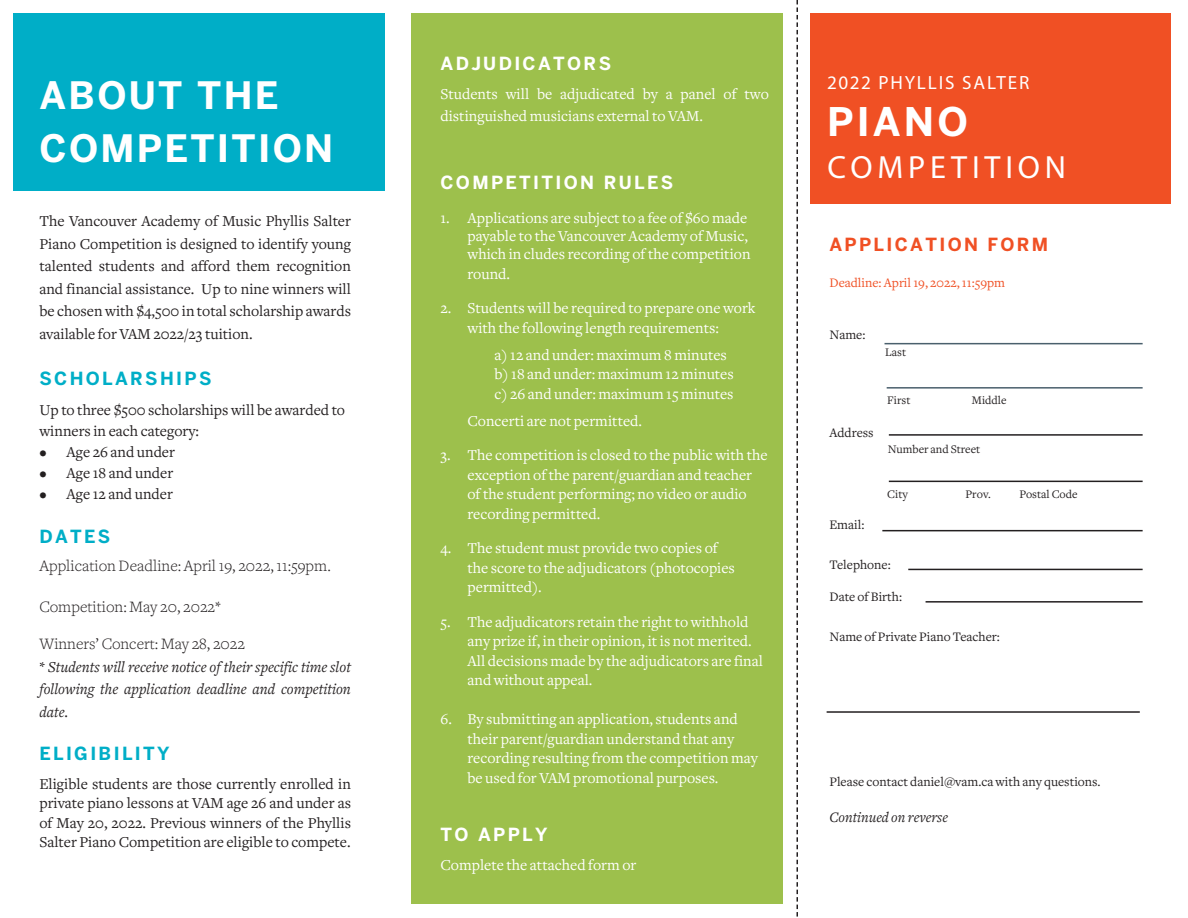
<style>
.page{position:relative;width:1188px;height:918px;background:#fff}
.page>*{position:absolute;margin:0;border:0;box-sizing:border-box;transform-origin:0 0}
.t1{font:700 39.15px "Benton Sans";letter-spacing:.08em;color:#fff}
.t2{font:700 37.5px/52.5px "Benton Sans";letter-spacing:.06em;color:#fff}
.t3{font:32.25px "Myriad Pro";letter-spacing:.15em;color:#fff}
.t4{font:19.2px "Myriad Pro";letter-spacing:.1em;color:#fff}
.t5{font:700 18px "Benton Sans";letter-spacing:.13em;color:#fff}
.t6{font:700 18px "Benton Sans";letter-spacing:.13em;color:#00aec7}
.t7{font:700 18px "Benton Sans";letter-spacing:.13em;color:#f05024}
.t8{font:300 16.5px "Freight Text";color:#231f20}
.t9{font:15.75px/19.5px "Freight Text";color:#fff}
.t10{font:15.75px/22.5px "Freight Text";color:#231f20;text-align:justify}
.t11{font:italic 15.75px/22.5px "Freight Text";color:#231f20;text-align:justify}
.t12{font:italic 15px "Freight Text";color:#231f20}
.t13{font:13.5px "Freight Text";color:#231f20}
.t14{font:13.5px "Freight Text";color:#f05024}
.t15{font:12px "Freight Text";color:#231f20}
.s1{font-style:normal}
</style>
<div class="page">
<div style="left:810px;top:14px;width:361px;height:190px;background:#f05024"></div>
<div style="left:13px;top:14px;width:372px;height:177px;background:#00aec7"></div>
<div style="left:412px;top:14px;width:371px;height:890px;background:#9dc04c"></div>
<hr style="left:887px;top:387px;width:256px;height:2px;background:#4a606d">
<hr style="left:885px;top:343px;width:258px;height:1px;background:#4a606d">
<hr style="left:889px;top:481px;width:254px;height:1px;background:#231f20">
<hr style="left:889px;top:434px;width:254px;height:2px;background:#231f20">
<hr style="left:882px;top:530px;width:261px;height:1px;background:#231f20">
<hr style="left:908px;top:569px;width:235px;height:1px;background:#231f20">
<hr style="left:926px;top:601px;width:217px;height:2px;background:#231f20">
<hr style="left:827px;top:711px;width:313px;height:2px;background:#231f20">
<svg style="left:796px;top:0;width:2px;height:917px"></svg>
<p class="t2" style="left:39px;top:69px;width:295px">ABOUT THE<br>COMPETITION</p>
<p class="t10" style="left:39px;top:210px;width:313px">The Vancouver Academy of Music Phyllis Salter Piano Competition is designed to identify young talented students and afford them recognition and financial assistance. Up to nine winners will be chosen with $4,500 in total scholarship awards available for VAM 2022/23 tuition.</p>
<p class="t6" style="left:39px;top:368px;width:174px">SCHOLARSHIPS</p>
<p class="t10" style="left:39px;top:400px;width:307px;line-height:21px">Up to three $500 scholarships will be awarded to winners in each category:</p>
<p class="t10" style="left:39px;top:441px;width:137px">• Age 26 and under</p>
<p class="t10" style="left:39px;top:462px;width:135px">• Age 18 and under</p>
<p class="t10" style="left:39px;top:483px;width:135px">• Age 12 and under</p>
<p class="t6" style="left:39px;top:526px;width:73px">DATES</p>
<p class="t8" style="left:39px;top:557px;width:293px">Application Deadline: April 19, 2022, 11:59pm.</p>
<p class="t8" style="left:39px;top:597px;width:183px">Competition: May 20, 2022*</p>
<p class="t8" style="left:39px;top:635px;width:207px">Winners’ Concert: May 28, 2022</p>
<p class="t11" style="left:39px;top:656px;width:313px"><span class="s1">*</span> Students will receive notice of their specific time slot following the application deadline and competition date.</p>
<p class="t6" style="left:39px;top:743px;width:132px">ELIGIBILITY</p>
<p class="t10" style="left:39px;top:774px;width:313px;line-height:19.5px">Eligible students are those currently enrolled in private piano lessons at VAM age 26 and under as of May 20, 2022. Previous winners of the Phyllis Salter Piano Competition are eligible to compete.</p>
<p class="t5" style="left:441px;top:53px;width:172px">ADJUDICATORS</p>
<p class="t9" style="left:441px;top:83px;width:330px;line-height:22.5px">Students will be adjudicated by a panel of two distinguished musicians external to VAM.</p>
<p class="t5" style="left:441px;top:172px;width:234px">COMPETITION RULES</p>
<p class="t9" style="left:468px;top:210px;width:285px;line-height:18px;text-indent:-27px">1. Applications are subject to a fee of $60 made payable to the Vancouver Academy of Music, which in cludes recording of the competition</p>
<p class="t9" style="left:468px;top:264px;width:44px">round.</p>
<p class="t9" style="left:441px;top:299px;width:317px;text-align:center">2. Students will be required to prepare one work with the following length requirements:</p>
<p class="t9" style="left:495px;top:345px;width:241px">a) 12 and under: maximum 8 minutes b) 18 and under: maximum 12 minutes c) 26 and under: maximum 15 minutes</p>
<p class="t9" style="left:468px;top:411px;width:176px">Concerti are not permitted.</p>
<p class="t9" style="left:468px;top:446px;width:302px;text-indent:-27px">3. The competition is closed to the public with the exception of the parent/guardian and teacher of the student performing; no video or audio recording permitted.</p>
<p class="t9" style="left:468px;top:539px;width:269px;text-indent:-27px">4. The student must provide two copies of the score to the adjudicators (photocopies permitted).</p>
<p class="t9" style="left:468px;top:612px;width:297px;text-indent:-27px">5. The adjudicators retain the right to withhold any prize if, in their opinion, it is not merited.<br>All decisions made by the adjudicators are final and without appeal.</p>
<p class="t9" style="left:468px;top:710px;width:292px;text-indent:-27px">6. By submitting an application, students and their parent/guardian understand that any recording resulting from the competition may be used for VAM promotional purposes.</p>
<p class="t5" style="left:441px;top:824px;width:109px">TO APPLY</p>
<p class="t9" style="left:441px;top:855px;width:197px">Complete the attached form or</p>
<p class="t4" style="left:827px;top:71px;width:204px">2022 PHYLLIS SALTER</p>
<p class="t1" style="left:827px;top:98px;width:142px">PIANO</p>
<p class="t3" style="left:828px;top:147px;width:240px">COMPETITION</p>
<p class="t7" style="left:829px;top:234px;width:220px">APPLICATION FORM</p>
<p class="t14" style="left:829px;top:275px;width:177px">Deadline: April 19, 2022, 11:59pm</p>
<p class="t13" style="left:829px;top:328px;width:38px">Name:</p>
<p class="t15" style="left:885px;top:345px;width:23px">Last</p>
<p class="t13" style="left:829px;top:425px;width:46px">Address</p>
<p class="t15" style="left:887px;top:394px;width:25px">First</p>
<p class="t15" style="left:972px;top:394px;width:36px">Middle</p>
<p class="t15" style="left:888px;top:442px;width:94px">Number and Street</p>
<p class="t15" style="left:887px;top:487px;width:22px">City</p>
<p class="t15" style="left:966px;top:487px;width:27px">Prov.</p>
<p class="t15" style="left:1020px;top:487px;width:60px">Postal Code</p>
<p class="t13" style="left:829px;top:517px;width:37px">Email:</p>
<p class="t13" style="left:829px;top:557px;width:63px">Telephone:</p>
<p class="t13" style="left:829px;top:589px;width:74px">Date of Birth:</p>
<p class="t13" style="left:829px;top:629px;width:172px">Name of Private Piano Teacher:</p>
<p class="t13" style="left:829px;top:775px;width:273px">Please contact daniel@vam.ca with any questions.</p>
<p class="t12" style="left:829px;top:809px;width:120px">Continued on reverse</p>
</div>
